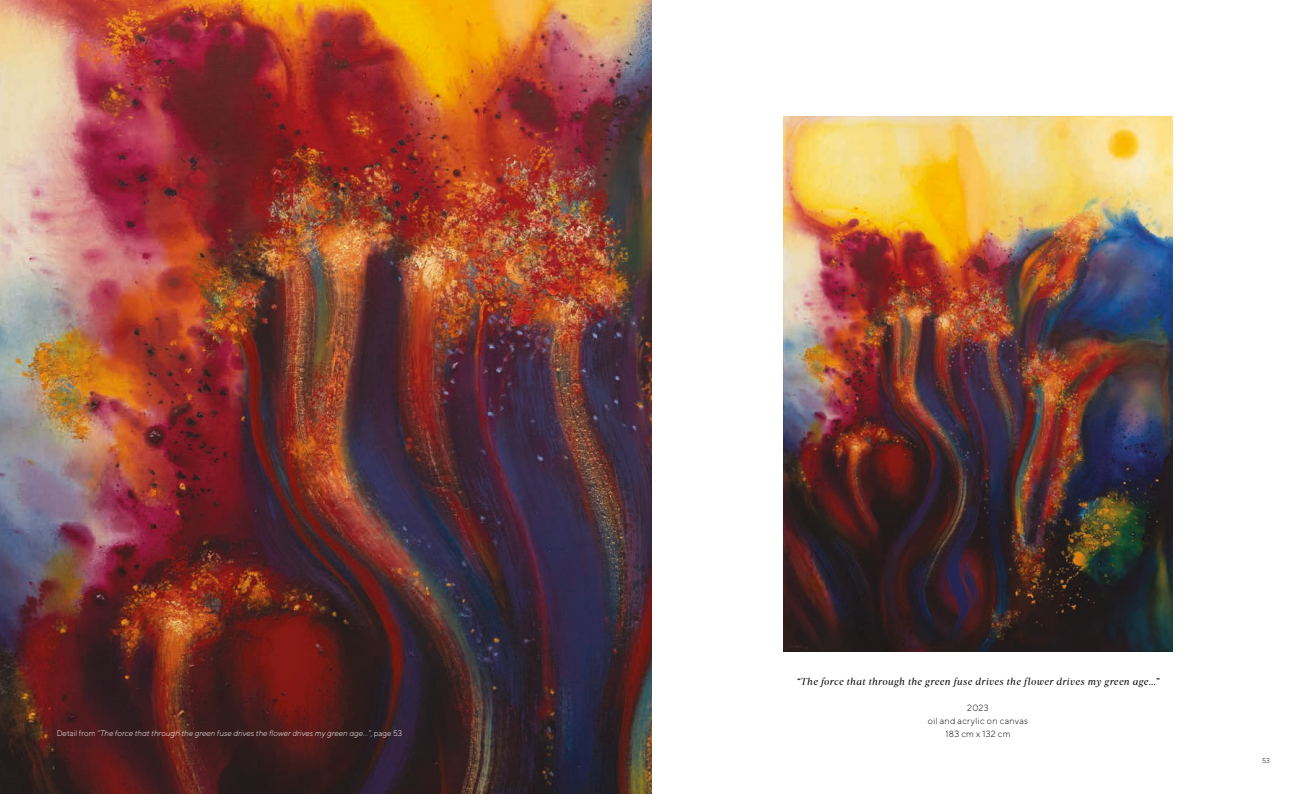
<style>
.page{position:relative;width:1304px;height:794px;background:#fff}
.page>*{position:absolute;margin:0;border:0;box-sizing:border-box;transform-origin:0 0}
.t1{font:italic 10px "TT Ramillas";letter-spacing:.03em;color:#000}
.t2{font:300 9px/13px "TT Norms";letter-spacing:.03em;color:#000;text-align:center}
.t3{font:italic 300 8px "TT Norms";color:#fff}
.t4{font:300 7px "TT Norms";color:#000}
.s1{font-style:normal}
</style>
<div class="page">
<img style="left:784px;top:116px;width:388px;height:535px">
<img style="left:0;top:0;width:652px;height:794px">
<p class="t1" style="left:797px;top:676px;width:364px">“The force that through the green fuse drives the flower drives my green age...”</p>
<p class="t2" style="left:928px;top:701px;width:102px">2023<br>oil and acrylic on canvas</p>
<p class="t3" style="left:57px;top:728px;width:347px"><span class="s1">Detail from</span> “The force that through the green fuse drives the flower drives my green age...”<span class="s1">, page 53</span></p>
<p class="t2" style="left:945px;top:727px;width:67px">183 cm x 132 cm</p>
<p class="t4" style="left:1262px;top:756px;width:9px">53</p>
</div>
